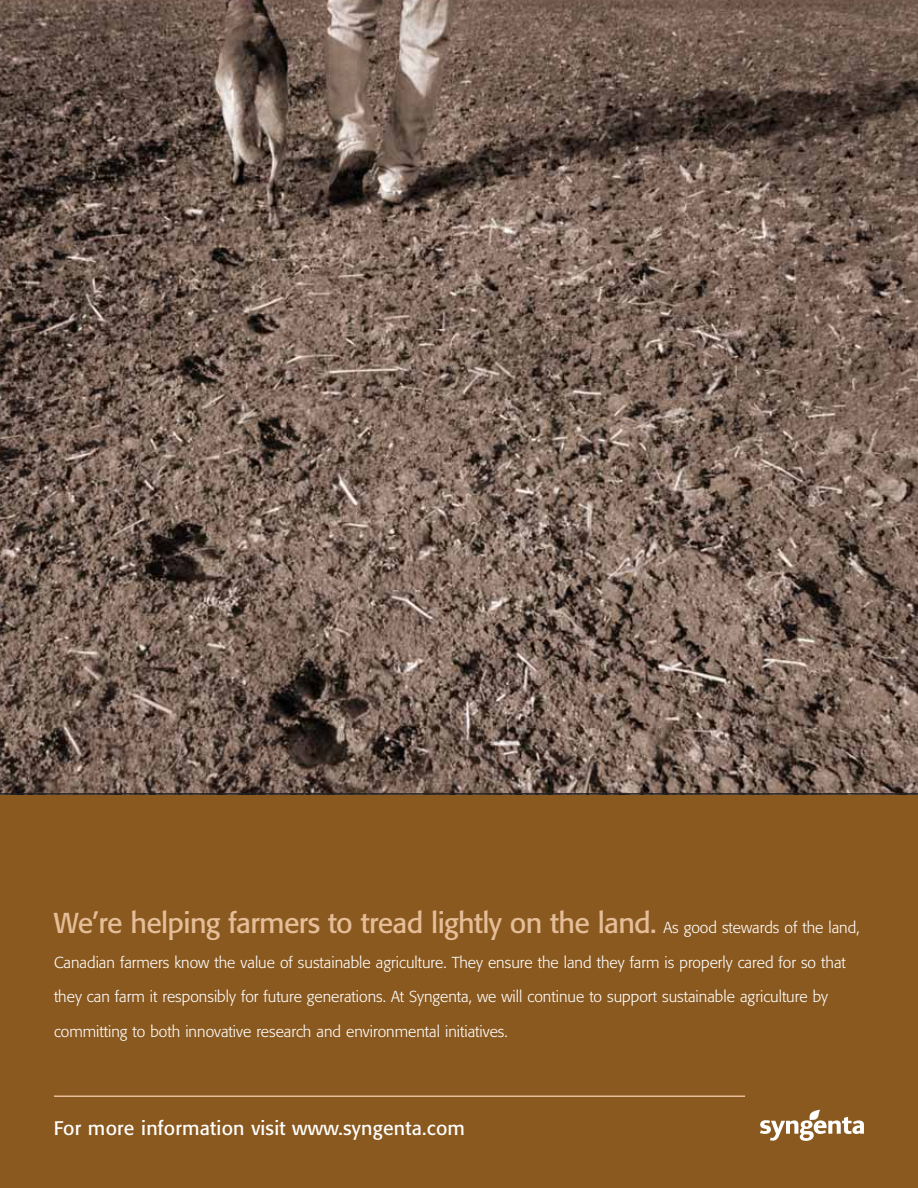
<style>
.page{position:relative;width:918px;height:1188px;background:#8a591f}
.page>*{position:absolute;margin:0;border:0;box-sizing:border-box;transform-origin:0 0}
.t1{font:28.5px "Formata";letter-spacing:-.025em;color:#e5be99}
.t2{font:19.5px "Formata";letter-spacing:.01em;color:#fff}
.t3{font:300 15.75px/34.5px "Formata";color:#fff}
.s1{font-weight:300;font-size:15.75px;color:#fff}
</style>
<div class="page">
<hr style="left:54px;top:1095px;width:691px;height:2px;background:#e5be99">
<img style="left:0;top:0;width:918px;height:793px">
<svg style="left:760px;top:1110px;width:104px;height:31px"></svg>
<hr style="left:0;top:793px;width:918px;height:2px;background:#231f20">
<h1 class="t1" style="left:54px;top:911px;width:807px">We’re helping farmers to tread lightly on the land. <span class="s1">As good stewards of the land,</span></h1>
<p class="t3" style="left:54px;top:946px;width:793px">Canadian farmers know the value of sustainable agriculture. They ensure the land they farm is properly cared for so that they can farm it responsibly for future generations. At Syngenta, we will continue to support sustainable agriculture by committing to both innovative research and environmental initiatives.</p>
<p class="t2" style="left:54px;top:1119px;width:413px">For more information visit www.syngenta.com</p>
</div>
